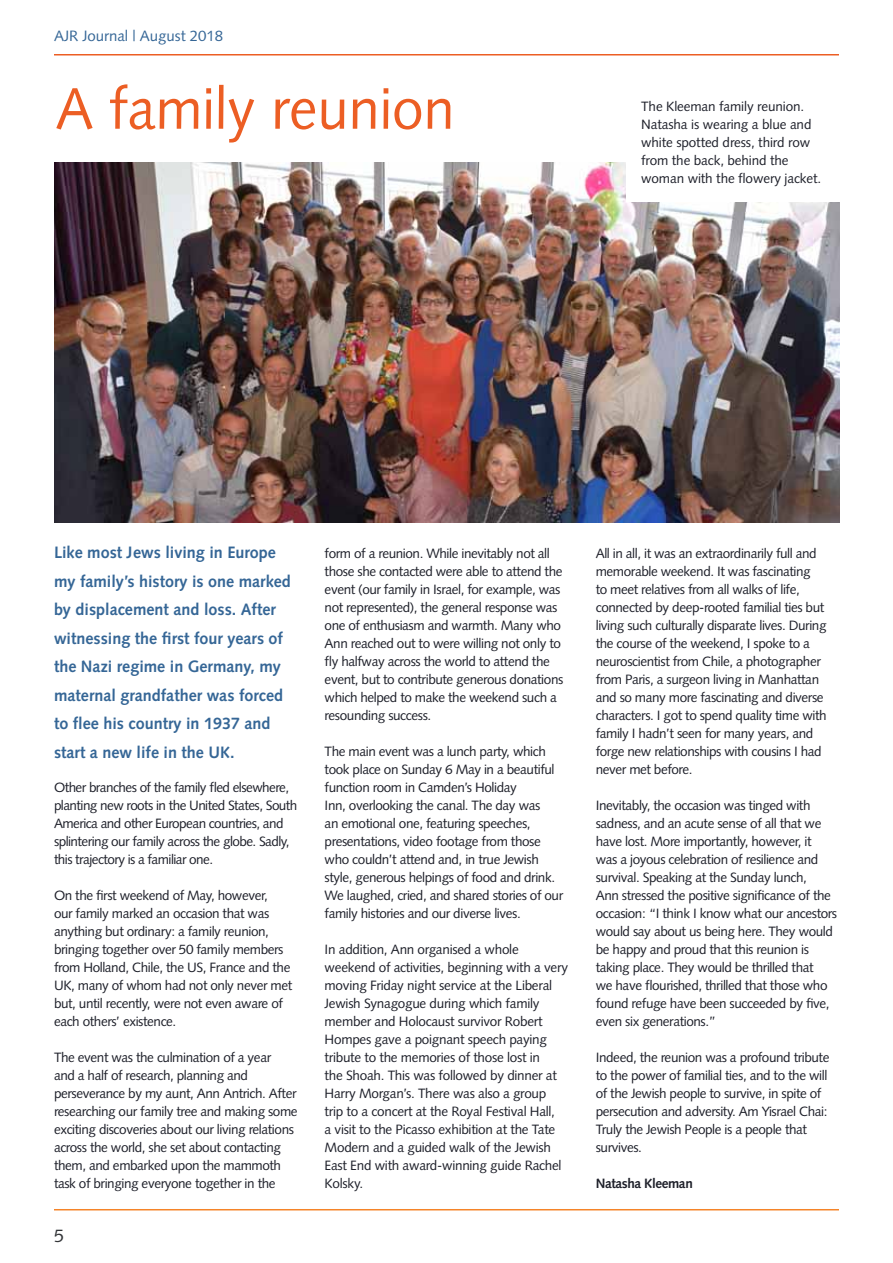
<style>
.page{position:relative;width:893px;height:1263px;background:#fff}
.page>*{position:absolute;margin:0;border:0;box-sizing:border-box;transform-origin:0 0}
.t1{font:58.5px "Syntax LT Std";color:#ec5e24;scale:.96 1}
.t2{font:18px "Syntax LT Std";color:#333538}
.t3{font:700 16.5px/28.5px "Syntax LT Std";color:#356696}
.t4{font:15px "Syntax LT Std";color:#356696}
.t5{font:13.5px/18px "Syntax LT Std";letter-spacing:-.03em;color:#1d1f29}
.t6{font:13.5px/18px "Syntax LT Std";letter-spacing:-.01em;color:#1d1f29}
.t7{font:700 13.5px "Syntax LT Std";letter-spacing:-.03em;color:#1d1f29}
</style>
<div class="page">
<hr style="left:54px;top:1209px;width:785px;height:1px;background:#f58429">
<hr style="left:54px;top:54px;width:785px;height:2px;background:#ec5e24">
<img style="left:54px;top:162px;width:785px;height:360px">
<div style="left:626px;top:90px;width:213px;height:111px;background:#fff"></div>
<p class="t4" style="left:54px;top:27px;width:171px">AJR Journal | August 2018</p>
<h1 class="t1" style="left:56px;top:74px;width:417px">A family reunion</h1>
<p class="t6" style="left:641px;top:98px;width:182px">The Kleeman family reunion.<br>Natasha is wearing a blue and white spotted dress, third row from the back, behind the woman with the flowery jacket.</p>
<p class="t3" style="left:54px;top:538px;width:238px">Like most Jews living in Europe my family’s history is one marked by displacement and loss. After witnessing the first four years of the Nazi regime in Germany, my maternal grandfather was forced to flee his country in 1937 and start a new life in the UK.</p>
<p class="t5" style="left:54px;top:778px;width:245px">Other branches of the family fled elsewhere, planting new roots in the United States, South America and other European countries, and splintering our family across the globe. Sadly, this trajectory is a familiar one.</p>
<p class="t5" style="left:54px;top:886px;width:240px">On the first weekend of May, however,<br>our family marked an occasion that was anything but ordinary: a family reunion, bringing together over 50 family members from Holland, Chile, the US, France and the UK, many of whom had not only never met but, until recently, were not even aware of each others’ existence.</p>
<p class="t5" style="left:54px;top:1048px;width:245px">The event was the culmination of a year<br>and a half of research, planning and perseverance by my aunt, Ann Antrich. After researching our family tree and making some exciting discoveries about our living relations across the world, she set about contacting them, and embarked upon the mammoth task of bringing everyone together in the</p>
<h2 class="t2" style="left:54px;top:1225px;width:12px">5</h2>
<p class="t5" style="left:325px;top:544px;width:240px">form of a reunion. While inevitably not all those she contacted were able to attend the event (our family in Israel, for example, was not represented), the general response was one of enthusiasm and warmth. Many who Ann reached out to were willing not only to fly halfway across the world to attend the event, but to contribute generous donations which helped to make the weekend such a resounding success.</p>
<p class="t5" style="left:325px;top:742px;width:240px">The main event was a lunch party, which took place on Sunday 6 May in a beautiful function room in Camden’s Holiday<br>Inn, overlooking the canal. The day was<br>an emotional one, featuring speeches, presentations, video footage from those who couldn’t attend and, in true Jewish style, generous helpings of food and drink.<br>We laughed, cried, and shared stories of our family histories and our diverse lives.</p>
<p class="t5" style="left:325px;top:940px;width:245px">In addition, Ann organised a whole weekend of activities, beginning with a very moving Friday night service at the Liberal Jewish Synagogue during which family member and Holocaust survivor Robert Hompes gave a poignant speech paying tribute to the memories of those lost in<br>the Shoah. This was followed by dinner at Harry Morgan’s. There was also a group trip to a concert at the Royal Festival Hall,<br>a visit to the Picasso exhibition at the Tate Modern and a guided walk of the Jewish East End with award-winning guide Rachel Kolsky.</p>
<p class="t5" style="left:596px;top:544px;width:232px">All in all, it was an extraordinarily full and memorable weekend. It was fascinating<br>to meet relatives from all walks of life, connected by deep-rooted familial ties but living such culturally disparate lives. During the course of the weekend, I spoke to a neuroscientist from Chile, a photographer from Paris, a surgeon living in Manhattan and so many more fascinating and diverse characters. I got to spend quality time with family I hadn’t seen for many years, and forge new relationships with cousins I had never met before.</p>
<p class="t5" style="left:596px;top:796px;width:243px">Inevitably, the occasion was tinged with sadness, and an acute sense of all that we have lost. More importantly, however, it<br>was a joyous celebration of resilience and survival. Speaking at the Sunday lunch,<br>Ann stressed the positive significance of the occasion: “I think I know what our ancestors would say about us being here. They would be happy and proud that this reunion is taking place. They would be thrilled that<br>we have flourished, thrilled that those who found refuge have been succeeded by five, even six generations.”</p>
<p class="t5" style="left:596px;top:1048px;width:235px">Indeed, the reunion was a profound tribute to the power of familial ties, and to the will of the Jewish people to survive, in spite of persecution and adversity. Am Yisrael Chai:<br>Truly the Jewish People is a people that survives.</p>
<p class="t7" style="left:596px;top:1175px;width:99px">Natasha Kleeman</p>
</div>
